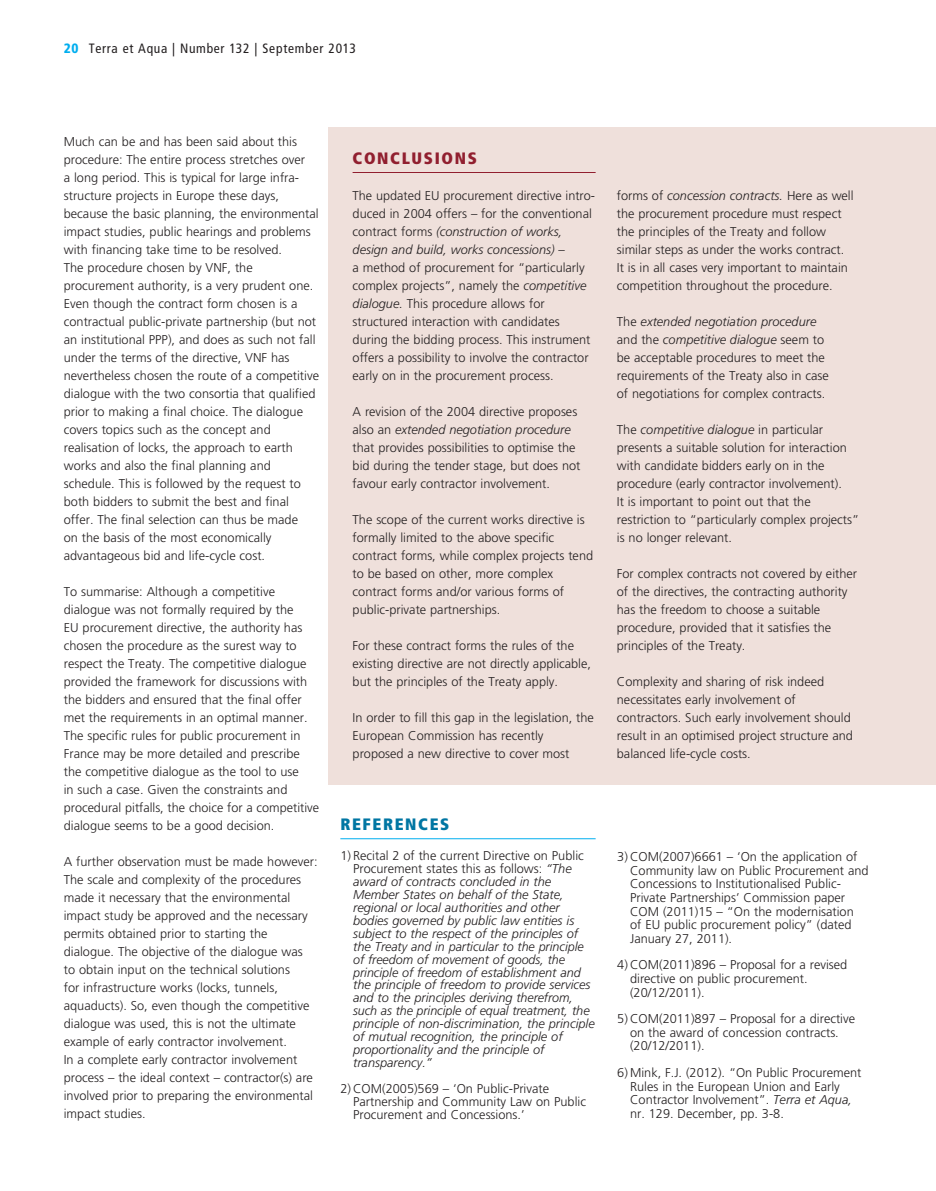
<style>
.page{position:relative;width:936px;height:1191px;background:#fff}
.page>*{position:absolute;margin:0;border:0;box-sizing:border-box;transform-origin:0 0}
.t1{font:900 condensed 16.5px "Frutiger";letter-spacing:.1em;color:#911f2f}
.t2{font:900 condensed 16.5px "Frutiger";letter-spacing:.1em;color:#0076a3}
.t3{font:condensed 13.5px "Frutiger";letter-spacing:.05em;color:#231f20}
.t4{font:300 12.75px/18px "Frutiger";color:#231f20}
.t5{font:italic 300 12.75px/12.9px "Frutiger";color:#231f20}
.s1{font-weight:900;color:#00aeef}
.s2{font-style:italic}
.s3{font-style:normal}
</style>
<div class="page">
<hr style="left:340px;top:838px;width:255px;height:1px;background:#00aeef">
<div style="left:328px;top:128px;width:607px;height:656px;background:#efe0db"></div>
<hr style="left:352px;top:172px;width:243px;height:1px;background:#911f2f">
<p class="t3" style="left:64px;top:41px;width:293px"><span class="s1">20</span> Terra et Aqua | Number 132 | September 2013</p>
<p class="t4" style="left:64px;top:132px;width:257px">Much can be and has been said about this procedure: The entire process stretches over<br>a long period. This is typical for large infra&shy;structure projects in Europe these days, because the basic planning, the environmental impact studies, public hearings and problems with financing take time to be resolved.<br>The procedure chosen by VNF, the procurement authority, is a very prudent one.<br>Even though the contract form chosen is a contractual public-private partnership (but not an institutional PPP), and does as such not fall under the terms of the directive, VNF has nevertheless chosen the route of a competitive dialogue with the two consortia that qualified prior to making a final choice. The dialogue covers topics such as the concept and realisation of locks, the approach to earth works and also the final planning and schedule. This is followed by the request to both bidders to submit the best and final offer. The final selection can thus be made<br>on the basis of the most economically advantageous bid and life-cycle cost.</p>
<p class="t4" style="left:64px;top:582px;width:257px">To summarise: Although a competitive dialogue was not formally required by the<br>EU procurement directive, the authority has chosen the procedure as the surest way to respect the Treaty. The competitive dialogue provided the framework for discussions with the bidders and ensured that the final offer met the requirements in an optimal manner.<br>The specific rules for public procurement in France may be more detailed and prescribe the competitive dialogue as the tool to use<br>in such a case. Given the constraints and procedural pitfalls, the choice for a competitive dialogue seems to be a good decision.</p>
<p class="t4" style="left:64px;top:852px;width:255px">A further observation must be made however:<br>The scale and complexity of the procedures made it necessary that the environmental impact study be approved and the necessary permits obtained prior to starting the dialogue. The objective of the dialogue was<br>to obtain input on the technical solutions<br>for infrastructure works (locks, tunnels, aquaducts). So, even though the competitive dialogue was used, this is not the ultimate example of early contractor involvement.<br>In a complete early contractor involvement process – the ideal context – contractor(s) are involved prior to preparing the environmental impact studies.</p>
<p class="t1" style="left:352px;top:148px;width:126px">CONCLUSIONS</p>
<p class="t4" style="left:352px;top:186px;width:244px">The updated EU procurement directive intro&shy;duced in 2004 offers – for the conventional contract forms <span class="s2">(construction of works, design and build, works concessions)</span> –<br>a method of procurement for “particularly complex projects”, namely the <span class="s2">competitive dialogue.</span> This procedure allows for structured interaction with candidates during the bidding process. This instrument offers a possibility to involve the contractor early on in the procurement process.</p>
<p class="t4" style="left:352px;top:402px;width:229px">A revision of the 2004 directive proposes also an <span class="s2">extended negotiation procedure </span>that provides possibilities to optimise the bid during the tender stage, but does not favour early contractor involvement.</p>
<p class="t4" style="left:352px;top:510px;width:242px">The scope of the current works directive is formally limited to the above specific contract forms, while complex projects tend to be based on other, more complex contract forms and/or various forms of public-private partnerships.</p>
<p class="t4" style="left:352px;top:636px;width:240px">For these contract forms the rules of the existing directive are not directly applicable, but the principles of the Treaty apply.</p>
<p class="t4" style="left:352px;top:708px;width:243px">In order to fill this gap in the legislation, the<br>European Commission has recently proposed a new directive to cover most</p>
<p class="t4" style="left:617px;top:186px;width:238px">forms of <span class="s2">concession contracts.</span> Here as well the procurement procedure must respect the principles of the Treaty and follow similar steps as under the works contract.<br>It is in all cases very important to maintain competition throughout the procedure.</p>
<p class="t4" style="left:617px;top:312px;width:213px">The <span class="s2">extended negotiation procedure </span>and the <span class="s2">competitive dialogue</span> seem to be acceptable procedures to meet the requirements of the Treaty also in case of negotiations for complex contracts.</p>
<p class="t4" style="left:617px;top:420px;width:244px">The <span class="s2">competitive dialogue</span> in particular presents a suitable solution for interaction with candidate bidders early on in the procedure (early contractor involvement).<br>It is important to point out that the restriction to “particularly complex projects” is no longer relevant.</p>
<p class="t4" style="left:617px;top:564px;width:242px">For complex contracts not covered by either of the directives, the contracting authority has the freedom to choose a suitable procedure, provided that it satisfies the principles of the Treaty.</p>
<p class="t4" style="left:617px;top:672px;width:237px">Complexity and sharing of risk indeed necessitates early involvement of contractors. Such early involvement should result in an optimised project structure and balanced life-cycle costs.</p>
<p class="t2" style="left:340px;top:814px;width:110px">REFERENCES</p>
<p class="t5" style="left:353px;top:849px;width:243px;text-indent:-13px"><span class="s3">1) Recital 2 of the current Directive on Public Procurement states this as follows:</span> “The award of contracts concluded in the Member States on behalf of the State, regional or local authorities and other bodies governed by public law entities is subject to the respect of the principles of the Treaty and in particular to the principle of freedom of movement of goods, the principle of freedom of establishment and the principle of freedom to provide services and to the principles deriving therefrom, such as the principle of equal treatment, the principle of non-discrimination, the principle of mutual recognition, the principle of proportionality and the principle of transparency.”</p>
<p class="t4" style="left:353px;top:1081px;width:234px;line-height:12.9px;text-indent:-13px">2) COM(2005)569 – ‘On Public-Private<br>Partnership and Community Law on Public<br>Procurement and Concessions.’</p>
<p class="t4" style="left:630px;top:849px;width:240px;line-height:13.6px;text-indent:-13px">3) COM(2007)6661 – ‘On the application of Community law on Public Procurement and Concessions to Institutionalised Public-Private Partnerships’ Commission paper COM (2011)15 – “On the modernisation<br>of EU public procurement policy” (dated January 27, 2011).</p>
<p class="t4" style="left:630px;top:958px;width:219px;line-height:13.6px;text-indent:-13px">4) COM(2011)896 – Proposal for a revised directive on public procurement. (20/12/2011).</p>
<p class="t4" style="left:630px;top:1012px;width:226px;line-height:13.6px;text-indent:-13px">5) COM(2011)897 – Proposal for a directive on the award of concession contracts. (20/12/2011).</p>
<p class="t4" style="left:630px;top:1065px;width:233px;line-height:13.6px;text-indent:-13px">6) Mink, F.J. (2012). “On Public Procurement Rules in the European Union and Early Contractor Involvement”. <span class="s2">Terra et Aqua, </span>nr. 129. December, pp. 3-8.</p>
</div>
